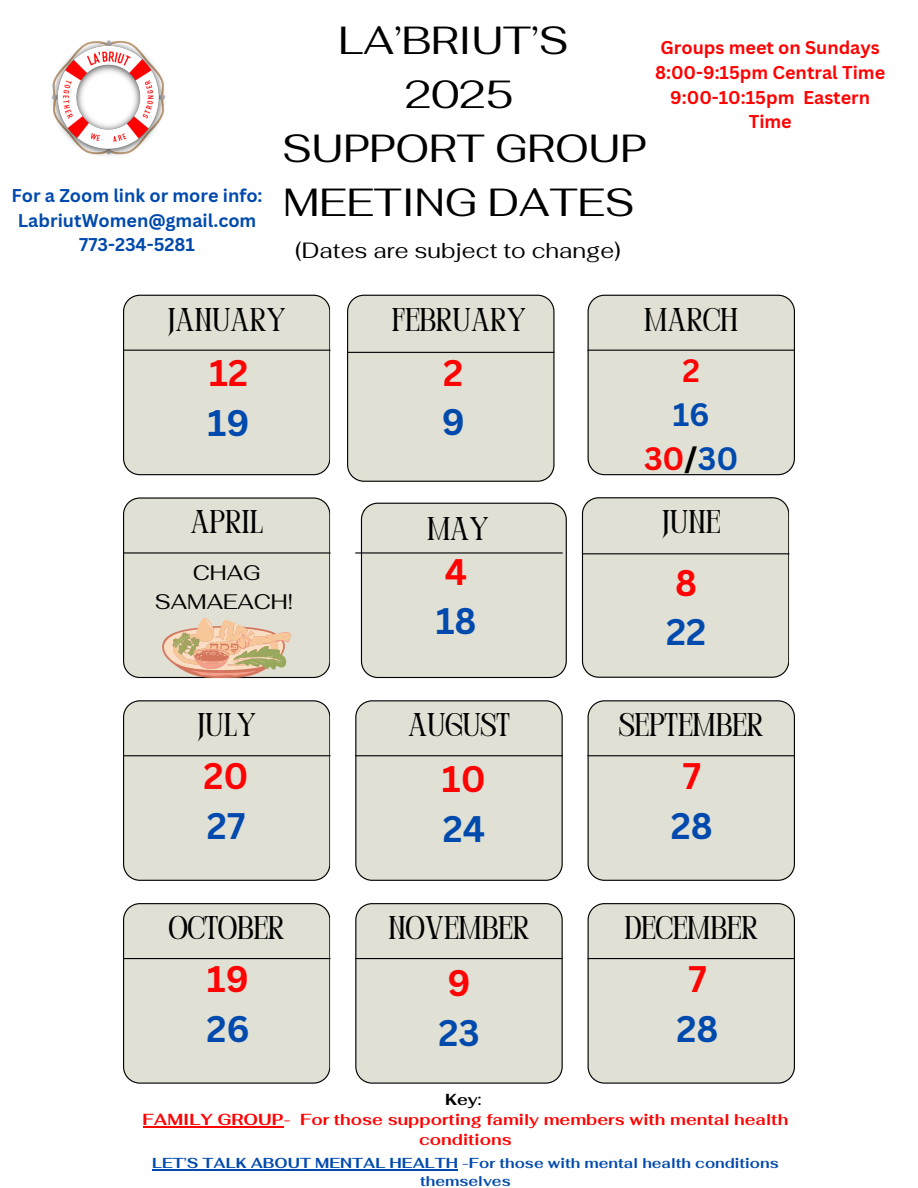
<style>
.page{position:relative;width:918px;height:1188px;background:#fff}
.page>*{position:absolute;margin:0;border:0;box-sizing:border-box;transform-origin:0 0}
.t1{font:39.15px/54px "Fahkwang";color:#000;text-align:center}
.t2{font:700 36px/49.5px "Canva Sans";color:#ff0202}
.t3{font:700 36px/49.5px "Canva Sans";color:#004aad}
.t4{font:32.85px "Perandoryv 2";color:#000}
.t5{font:700 31.5px/43.8px "Canva Sans";color:#004aad;text-align:center}
.t6{font:22.05px "Fahkwang";color:#000}
.t7{font:21px/29.2px "Fahkwang";color:#000;text-align:center}
.t8{font:700 18px/24.8px "Canva Sans";color:#ff0202;text-align:center}
.t9{font:700 18px/24.8px "Canva Sans";color:#004aad;text-align:center}
.t10{font:700 16.05px/19.8px "Fahkwang";color:#ff0202;text-align:center}
.t11{font:700 16.05px "Fahkwang";color:#000}
.t12{font:700 14.4px/17.7px "Fahkwang";color:#004aad;text-align:center}
.s1{color:#004aad}
.s2{color:#ff0202}
.s3{color:#000}
</style>
<div class="page">
<div style="left:123px;top:295px;width:207px;height:180px;background:#e0e0d5"></div>
<hr style="left:123px;top:350px;width:207px;height:1px;background:#000">
<div style="left:347px;top:295px;width:207px;height:187px;background:#e0e0d5"></div>
<div style="left:588px;top:295px;width:207px;height:180px;background:#e0e0d5"></div>
<hr style="left:588px;top:350px;width:207px;height:1px;background:#000">
<div style="left:361px;top:503px;width:206px;height:175px;background:#e0e0d5"></div>
<hr style="left:355px;top:552px;width:208px;height:2px;background:#000">
<svg style="left:582px;top:497px;width:207px;height:181px"></svg>
<svg style="left:123px;top:700px;width:207px;height:181px"></svg>
<hr style="left:123px;top:755px;width:207px;height:1px;background:#000">
<div style="left:355px;top:700px;width:208px;height:181px;background:#e0e0d5"></div>
<hr style="left:355px;top:755px;width:208px;height:1px;background:#000">
<svg style="left:588px;top:700px;width:207px;height:181px"></svg>
<hr style="left:588px;top:755px;width:207px;height:1px;background:#000">
<svg style="left:123px;top:903px;width:207px;height:181px"></svg>
<hr style="left:123px;top:958px;width:207px;height:1px;background:#000">
<div style="left:355px;top:903px;width:208px;height:181px;background:#e0e0d5"></div>
<hr style="left:355px;top:958px;width:208px;height:1px;background:#000">
<svg style="left:588px;top:903px;width:207px;height:181px"></svg>
<hr style="left:588px;top:958px;width:207px;height:1px;background:#000">
<img style="left:52px;top:40px;width:114px;height:116px">
<hr style="left:347px;top:352px;width:207px;height:1px;background:#000">
<hr style="left:582px;top:553px;width:207px;height:1px;background:#000">
<svg style="left:123px;top:497px;width:207px;height:181px"></svg>
<hr style="left:143px;top:1126px;width:140px;height:2px;background:#ff0202">
<hr style="left:152px;top:1169px;width:306px;height:1px;background:#004aad">
<p class="t9" style="left:11px;top:183px;width:253px">For a Zoom link or more info:<br>LabriutWomen@gmail.com</p>
<h2 class="t9" style="left:79px;top:232px;width:117px">773-234-5281</h2>
<h4 class="t1" style="left:282px;top:13px;width:366px">LA’BRIUT’S<br>2025<br>SUPPORT GROUP</h4>
<p class="t1" style="left:283px;top:175px;width:353px">MEETING DATES</p>
<h4 class="t6" style="left:295px;top:235px;width:327px">(Dates are subject to change)</h4>
<p class="t8" style="left:661px;top:35px;width:221px">Groups meet on Sundays</p>
<h2 class="t8" style="left:655px;top:59px;width:232px">8:00-9:15pm Central Time</h2>
<h4 class="t8" style="left:670px;top:84px;width:201px">9:00-10:15pm Eastern<br>Time</h4>
<p class="t4" style="left:168px;top:306px;width:119px">JANUARY</p>
<p class="t4" style="left:392px;top:306px;width:136px">FEBRUARY</p>
<p class="t4" style="left:644px;top:306px;width:96px">MARCH</p>
<h2 class="t2" style="left:208px;top:348px;width:44px">12<br><span class="s1">19</span></h2>
<h2 class="t2" style="left:442px;top:347px;width:25px">2<br><span class="s1">9</span></h2>
<h4 class="t5" style="left:644px;top:348px;width:96px"><span class="s2">2<br></span>16<br><span class="s2">30</span><span class="s3">/</span>30</h4>
<p class="t4" style="left:191px;top:509px;width:74px">APRIL</p>
<p class="t4" style="left:427px;top:516px;width:63px">MAY</p>
<p class="t4" style="left:662px;top:509px;width:60px">JUNE</p>
<h1 class="t7" style="left:155px;top:557px;width:140px">CHAG<br>SAMAEACH!</h1>
<h4 class="t3" style="left:436px;top:546px;width:42px"><span class="s2">4<br></span>18</h4>
<h2 class="t3" style="left:666px;top:557px;width:42px"><span class="s2">8<br></span>22</h2>
<p class="t4" style="left:197px;top:712px;width:60px">JULY</p>
<h6 class="t4" style="left:408px;top:712px;width:103px">AUGUST</h6>
<h4 class="t4" style="left:619px;top:712px;width:146px">SEPTEMBER</h4>
<h3 class="t2" style="left:204px;top:751px;width:47px">20<br><span class="s1">27</span></h3>
<p class="t2" style="left:442px;top:753px;width:46px">10<br><span class="s1">24</span></p>
<p class="t3" style="left:671px;top:751px;width:44px;text-align:center"><span class="s2">7<br></span>28</p>
<p class="t4" style="left:169px;top:914px;width:118px">OCTOBER</p>
<h2 class="t4" style="left:388px;top:914px;width:143px">NOVEMBER</h2>
<h5 class="t4" style="left:624px;top:914px;width:135px">DECEMBER</h5>
<h4 class="t2" style="left:206px;top:953px;width:45px">19<br><span class="s1">26</span></h4>
<p class="t3" style="left:438px;top:957px;width:43px"><span class="s2">9<br></span>23</p>
<h4 class="t3" style="left:676px;top:953px;width:44px;text-align:center"><span class="s2">7<br></span>28</h4>
<p class="t11" style="left:445px;top:1089px;width:38px">Key:</p>
<p class="t10" style="left:143px;top:1110px;width:647px">FAMILY GROUP- For those supporting family members with mental health conditions</p>
<p class="t12" style="left:152px;top:1154px;width:628px">LET’S TALK ABOUT MENTAL HEALTH -For those with mental health conditions themselves</p>
</div>
